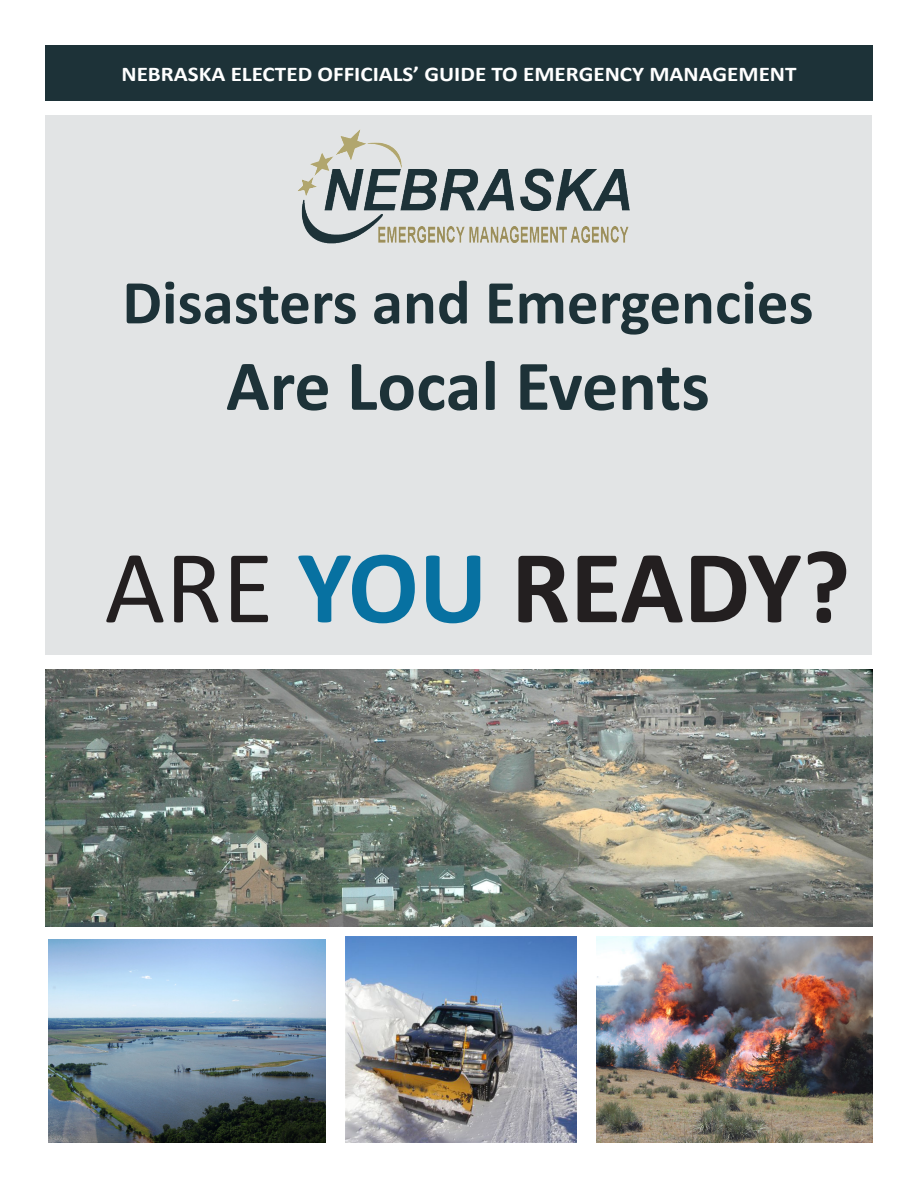
<style>
.page{position:relative;width:918px;height:1188px;background:#fff}
.page>*{position:absolute;margin:0;border:0;box-sizing:border-box;transform-origin:0 0}
.t1{font:700 105px "Calibri";letter-spacing:-.005em;color:#231f20}
.t2{font:700 72px "Calibri";color:#1d3238}
.t3{font:700 63px "Calibri";color:#1d3238}
.t4{font:700 21px "Calibri";color:#fff;scale:1.1 1}
.s1{font-weight:400}
.s2{color:#0771a1}
</style>
<div class="page">
<div style="left:45px;top:45px;width:828px;height:56px;background:#1d3238"></div>
<div style="left:45px;top:115px;width:826px;height:540px;background:#e2e4e5"></div>
<img style="left:298px;top:129px;width:332px;height:115px">
<img style="left:45px;top:670px;width:828px;height:257px">
<img style="left:345px;top:936px;width:232px;height:207px">
<img style="left:597px;top:937px;width:276px;height:206px">
<img style="left:48px;top:940px;width:278px;height:203px">
<p class="t4" style="left:121px;top:60px;width:615px">NEBRASKA ELECTED OFFICIALS’ GUIDE TO EMERGENCY MANAGEMENT</p>
<p class="t3" style="left:122px;top:262px;width:693px">Disasters and Emergencies</p>
<p class="t2" style="left:226px;top:340px;width:485px">Are Local Events</p>
<p class="t1" style="left:105px;top:520px;width:747px"><span class="s1">ARE</span> <span class="s2">YOU</span> READY?</p>
</div>
